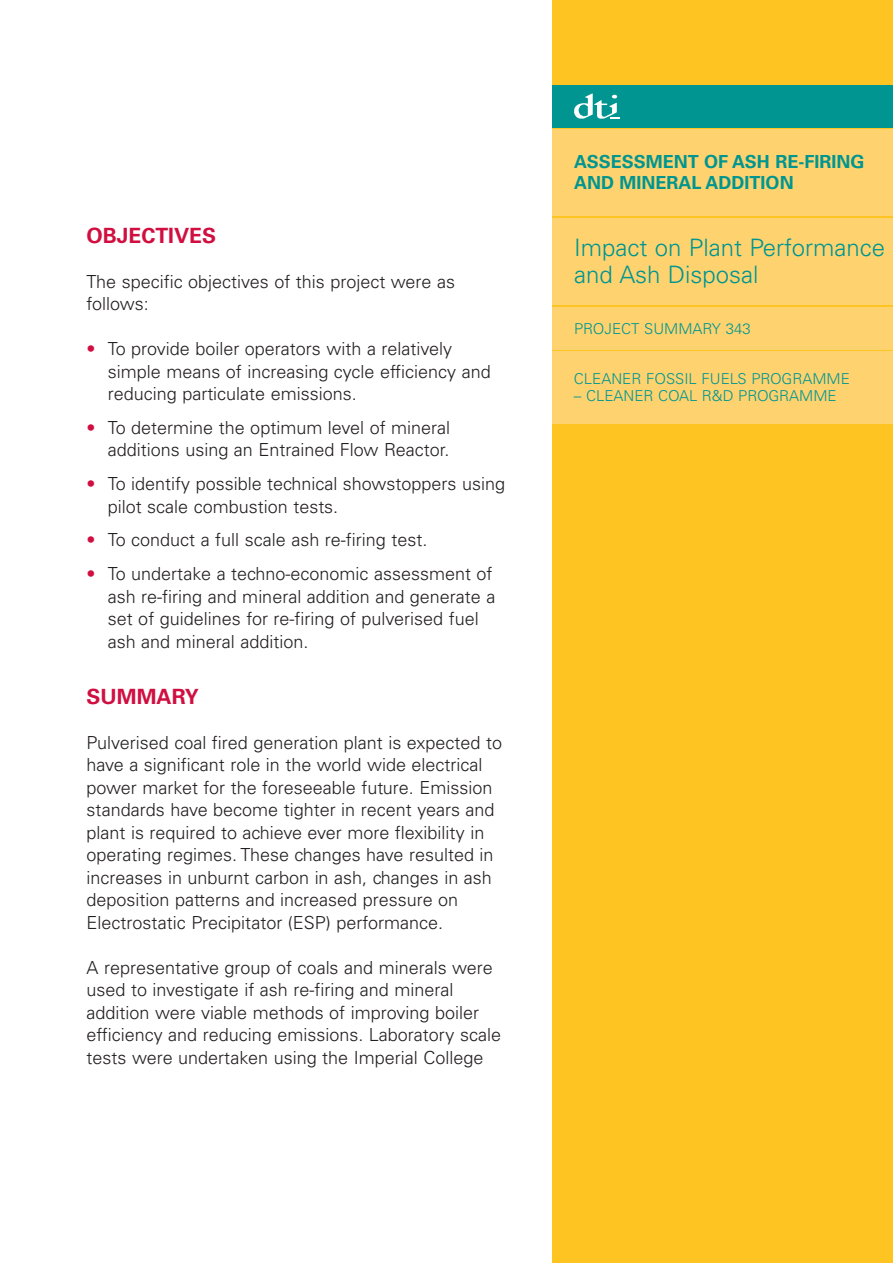
<style>
.page{position:relative;width:893px;height:1263px;background:#fff}
.page>*{position:absolute;margin:0;border:0;box-sizing:border-box;transform-origin:0 0}
.t1{font:300 24px/27px "Univers";color:#009590}
.t2{font:700 21px "Univers";color:#d10e40}
.t3{font:300 18px/22.5px "Univers";color:#231f20}
.t4{font:700 18px/21px "Univers";color:#009590}
.t5{font:300 15px "Univers";color:#009590}
.s1{color:#d10e40}
</style>
<div class="page">
<div style="left:553px;top:0;width:340px;height:1263px;background:#fec422"></div>
<div style="left:553px;top:85px;width:340px;height:43px;background:#009590"></div>
<svg style="left:574px;top:93px;width:45px;height:26px"></svg>
<div style="left:553px;top:129px;width:340px;height:87px;background:#fed36f"></div>
<div style="left:553px;top:218px;width:340px;height:87px;background:#fed36f"></div>
<div style="left:553px;top:307px;width:340px;height:43px;background:#fed36f"></div>
<div style="left:553px;top:351px;width:340px;height:72px;background:#fed36f"></div>
<p class="t2" style="left:87px;top:227px;width:131px">OBJECTIVES</p>
<p class="t3" style="left:87px;top:272px;width:370px">The specific objectives of this project were as follows:</p>
<p class="t3" style="left:108px;top:339px;width:384px;text-indent:-21px"><span class="s1">•</span> To provide boiler operators with a relatively simple means of increasing cycle efficiency and reducing particulate emissions.</p>
<p class="t3" style="left:87px;top:418px;width:365px;text-align:right"><span class="s1">•</span> To determine the optimum level of mineral additions using an Entrained Flow Reactor.</p>
<p class="t3" style="left:108px;top:474px;width:399px;text-indent:-21px"><span class="s1">•</span> To identify possible technical showstoppers using pilot scale combustion tests.</p>
<p class="t3" style="left:87px;top:530px;width:342px"><span class="s1">•</span> To conduct a full scale ash re-firing test.</p>
<p class="t3" style="left:108px;top:564px;width:389px;text-indent:-21px"><span class="s1">•</span> To undertake a techno-economic assessment of ash re-firing and mineral addition and generate a set of guidelines for re-firing of pulverised fuel ash and mineral addition.</p>
<p class="t2" style="left:87px;top:689px;width:114px">SUMMARY</p>
<p class="t3" style="left:87px;top:733px;width:417px">Pulverised coal fired generation plant is expected to have a significant role in the world wide electrical power market for the foreseeable future. Emission standards have become tighter in recent years and plant is required to achieve ever more flexibility in operating regimes. These changes have resulted in increases in unburnt carbon in ash, changes in ash deposition patterns and increased pressure on Electrostatic Precipitator (ESP) performance.</p>
<p class="t3" style="left:87px;top:958px;width:416px">A representative group of coals and minerals were used to investigate if ash re-firing and mineral addition were viable methods of improving boiler efficiency and reducing emissions. Laboratory scale tests were undertaken using the Imperial College</p>
<p class="t4" style="left:574px;top:153px;width:292px">ASSESSMENT OF ASH RE-FIRING<br>AND MINERAL ADDITION</p>
<h1 class="t1" style="left:574px;top:236px;width:312px">Impact on Plant Performance and Ash Disposal</h1>
<p class="t5" style="left:574px;top:323px;width:178px">PROJECT SUMMARY 343</p>
<p class="t5" style="left:574px;top:373px;width:277px">CLEANER FOSSIL FUELS PROGRAMME</p>
<p class="t5" style="left:574px;top:390px;width:264px">– CLEANER COAL R&amp;D PROGRAMME</p>
</div>
